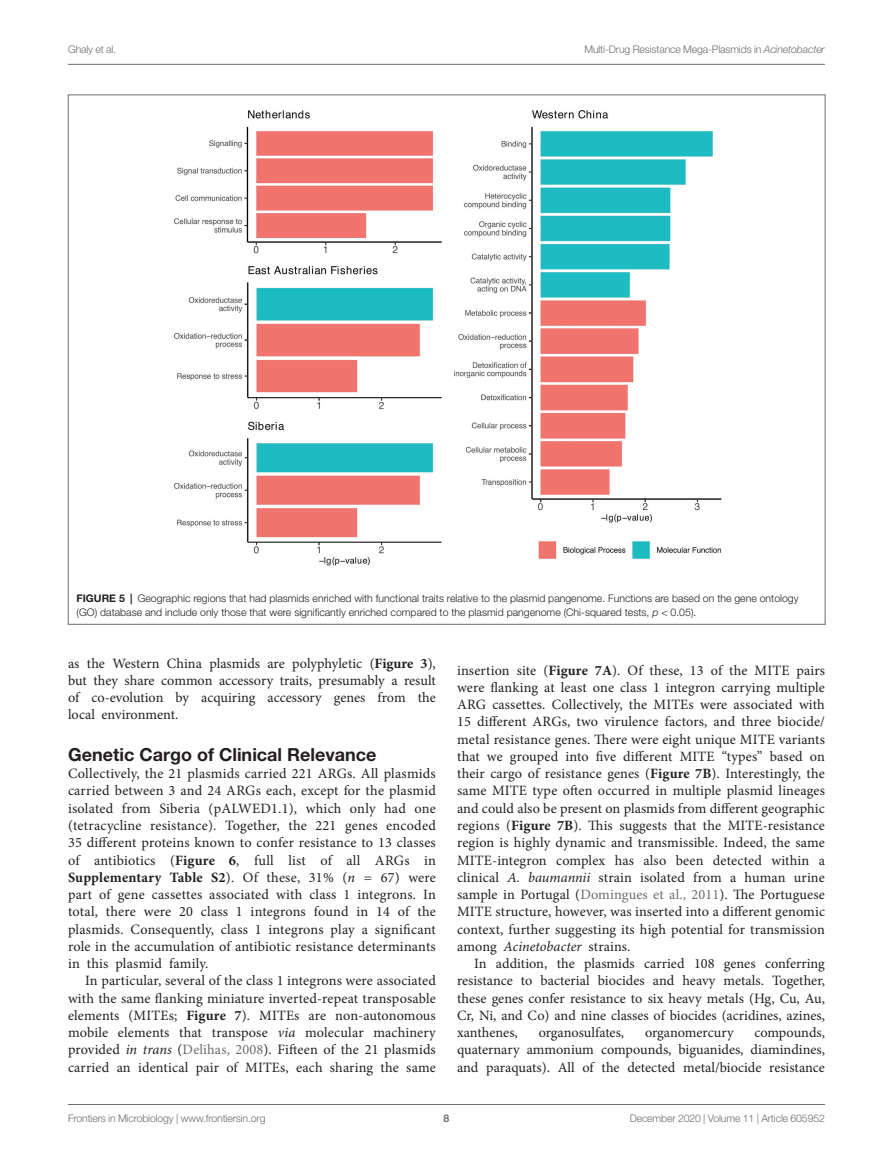
<style>
.page{position:relative;width:893px;height:1170px;background:#fff}
.page>*{position:absolute;margin:0;border:0;box-sizing:border-box;transform-origin:0 0}
.HEAD_2{font:700 18px "Helvetica Neue LT Std";color:#231f20}
.TEXT{font:14.25px/17.2px "Minion Pro";color:#231f20;text-align:justify}
.TEXT_FLUSH{font:14.25px/17.2px "Minion Pro";letter-spacing:.015em;color:#231f20;text-align:justify}
.FIG_LEG{font:300 10.5px/14.2px "Helvetica Neue LT Std";color:#231f20}
.t1{font:300 10.5px "Helvetica Neue LT Std";letter-spacing:-.015em;color:#6c6d70}
.t2{font:700 10.5px "Helvetica Neue LT Std";color:#6c6d70}
.s1{font-style:italic}
.s2{font-weight:700}
.s3{color:#6c6d70}
</style>
<div class="page">
<hr style="left:68px;top:64px;width:757px;height:1px;background:#6c6d70">
<hr style="left:68px;top:1104px;width:757px;height:1px;background:#6c6d70">
<img style="left:174px;top:110px;width:548px;height:456px">
<p class="t1" style="left:68px;top:42px;width:50px">Ghaly et al.</p>
<p class="t1" style="left:584px;top:42px;width:242px">Multi-Drug Resistance Mega-Plasmids in <span class="s1">Acinetobacter</span></p>
<p class="FIG_LEG" style="left:77px;top:590px;width:723px"><span class="s2">FIGURE 5 |</span> Geographic regions that had plasmids enriched with functional traits relative to the plasmid pangenome. Functions are based on the gene ontology (GO) database and include only those that were significantly enriched compared to the plasmid pangenome (Chi-squared tests, <span class="s1">p</span> &lt; 0.05).</p>
<p class="TEXT" style="left:68px;top:654px;width:369px">as the Western China plasmids are polyphyletic (<span class="s2">Figure 3</span>), but they share common accessory traits, presumably a result of co-evolution by acquiring accessory genes from the local environment.</p>
<p class="HEAD_2" style="left:68px;top:743px;width:310px">Genetic Cargo of Clinical Relevance</p>
<p class="TEXT_FLUSH" style="left:68px;top:765px;width:369px">Collectively, the 21 plasmids carried 221 ARGs. All plasmids carried between 3 and 24 ARGs each, except for the plasmid isolated from Siberia (pALWED1.1), which only had one (tetracycline resistance). Together, the 221 genes encoded 35 different proteins known to confer resistance to 13 classes of antibiotics (<span class="s2">Figure 6</span>, full list of all ARGs in <span class="s2">Supplementary Table S2</span>). Of these, 31% (<span class="s1">n</span> = 67) were part of gene cassettes associated with class 1 integrons. In total, there were 20 class 1 integrons found in 14 of the plasmids. Consequently, class 1 integrons play a significant role in the accumulation of antibiotic resistance determinants in this plasmid family.</p>
<p class="TEXT" style="left:68px;top:972px;width:369px;text-indent:17px">In particular, several of the class 1 integrons were associated with the same flanking miniature inverted-repeat transposable elements (MITEs; <span class="s2">Figure 7</span>). MITEs are non-autonomous mobile elements that transpose <span class="s1">via</span> molecular machinery provided <span class="s1">in trans</span> (<span class="s3">Delihas, 2008</span>). Fifteen of the 21 plasmids carried an identical pair of MITEs, each sharing the same</p>
<p class="TEXT" style="left:457px;top:661px;width:369px">insertion site (<span class="s2">Figure 7A</span>). Of these, 13 of the MITE pairs were flanking at least one class 1 integron carrying multiple ARG cassettes. Collectively, the MITEs were associated with 15 different ARGs, two virulence factors, and three biocide/ metal resistance genes. There were eight unique MITE variants that we grouped into five different MITE “types” based on their cargo of resistance genes (<span class="s2">Figure 7B</span>). Interestingly, the same MITE type often occurred in multiple plasmid lineages and could also be present on plasmids from different geographic regions (<span class="s2">Figure 7B</span>). This suggests that the MITE-resistance region is highly dynamic and transmissible. Indeed, the same MITE-integron complex has also been detected within a clinical <span class="s1">A. baumannii</span> strain isolated from a human urine sample in Portugal (<span class="s3">Domingues et al., 2011</span>). The Portuguese MITE structure, however, was inserted into a different genomic context, further suggesting its high potential for transmission among <span class="s1">Acinetobacter</span> strains.</p>
<p class="TEXT" style="left:457px;top:954px;width:369px;text-indent:17px">In addition, the plasmids carried 108 genes conferring resistance to bacterial biocides and heavy metals. Together, these genes confer resistance to six heavy metals (Hg, Cu, Au, Cr, Ni, and Co) and nine classes of biocides (acridines, azines, xanthenes,</p>
<p class="TEXT" style="left:457px;top:1023px;width:369px;text-indent:297px">compounds, quaternary ammonium compounds, biguanides, diamindines, and paraquats). All of the detected metal/biocide resistance</p>
<p class="TEXT" style="left:539px;top:1023px;width:87px">organosulfates,</p>
<p class="TEXT" style="left:645px;top:1023px;width:90px">organomercury</p>
<p class="t1" style="left:68px;top:1111px;width:199px">Frontiers in Microbiology | www.frontiersin.org</p>
<p class="t2" style="left:444px;top:1111px;width:7px">8</p>
<p class="t1" style="left:630px;top:1111px;width:197px">December 2020 | Volume 11 | Article 605952</p>
</div>
